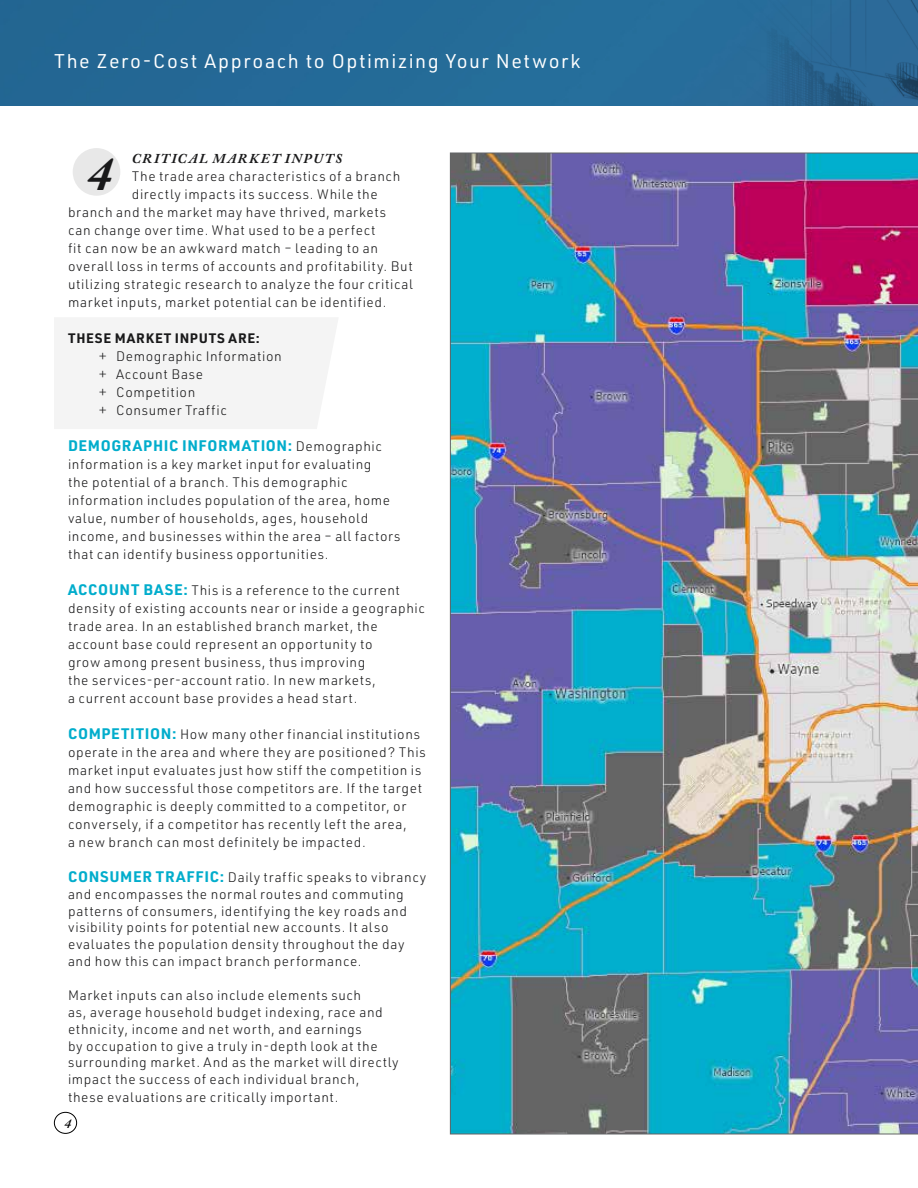
<style>
.page{position:relative;width:918px;height:1188px;background:#fff}
.page>*{position:absolute;margin:0;border:0;box-sizing:border-box;transform-origin:0 0}
.t1{font:italic 700 49.2px "Adobe Caslon Pro";color:#19191a}
.t2{font:19.5px "URWDIN";letter-spacing:.08em;color:#fff}
.t3{font:700 15px "URWDIN";letter-spacing:.04em;color:#02adcc}
.t4{font:300 13.5px/18px "URWDIN";letter-spacing:.045em;color:#19191a}
.t5{font:700 13.5px "URWDIN";letter-spacing:.06em;color:#19191a}
.t6{font:italic 700 13.5px "Adobe Caslon Pro";letter-spacing:.125em;color:#19191a}
.t7{font:italic 600 13.5px "Adobe Caslon Pro";color:#000}
.s1{font-weight:300;font-size:13.5px;color:#19191a}
.s2{font-weight:700;font-size:15px;color:#02adcc}
</style>
<div class="page">
<div style="left:54px;top:318px;width:284px;height:111px;background:#f4f4f4"></div>
<div style="left:73px;top:148px;width:47px;height:48px;background:#e8e8e8;border-radius:50%"></div>
<div style="left:0;top:0;width:738px;height:106px;background:#246a98"></div>
<img style="left:738px;top:0;width:180px;height:106px">
<img style="left:450px;top:153px;width:468px;height:981px">
<svg style="left:54px;top:1112px;width:23px;height:21px"></svg>
<div style="left:54px;top:1112px;width:23px;height:22px;border:1px solid #000;border-radius:50%"></div>
<h2 class="t2" style="left:54px;top:48px;width:528px">The Zero-Cost Approach to Optimizing Your Network</h2>
<p class="t6" style="left:132px;top:150px;width:212px">CRITICAL MARKET INPUTS</p>
<p class="t4" style="left:132px;top:167px;width:270px">The trade area characteristics of a branch</p>
<p class="t4" style="left:132px;top:185px;width:247px">directly impacts its success. While the</p>
<p class="t4" style="left:68px;top:203px;width:320px">branch and the market may have thrived, markets</p>
<p class="t4" style="left:68px;top:221px;width:309px">can change over time. What used to be a perfect</p>
<p class="t4" style="left:68px;top:239px;width:311px">fit can now be an awkward match – leading to an</p>
<p class="t4" style="left:68px;top:257px;width:346px">overall loss in terms of accounts and profitability. But</p>
<p class="t4" style="left:68px;top:275px;width:346px">utilizing strategic research to analyze the four critical</p>
<p class="t4" style="left:68px;top:293px;width:320px">market inputs, market potential can be identified.</p>
<p class="t5" style="left:68px;top:329px;width:193px">THESE MARKET INPUTS ARE:</p>
<p class="t4" style="left:99px;top:347px;width:184px">+ Demographic Information + Account Base<br>+ Competition<br>+ Consumer Traffic</p>
<p class="t3" style="left:68px;top:435px;width:315px">DEMOGRAPHIC INFORMATION: <span class="s1">Demographic</span></p>
<p class="t4" style="left:68px;top:455px;width:334px">information is a key market input for evaluating<br>the potential of a branch. This demographic information includes population of the area, home value, number of households, ages, household income, and businesses within the area – all factors that can identify business opportunities.</p>
<p class="t4" style="left:68px;top:581px;width:358px"><span class="s2">ACCOUNT BASE:</span> This is a reference to the current density of existing accounts near or inside a geographic trade area. In an established branch market, the account base could represent an opportunity to<br>grow among present business, thus improving<br>the services-per-account ratio. In new markets,<br>a current account base provides a head start.</p>
<p class="t4" style="left:68px;top:725px;width:359px"><span class="s2">COMPETITION:</span> How many other financial institutions operate in the area and where they are positioned? This market input evaluates just how stiff the competition is and how successful those competitors are. If the target demographic is deeply committed to a competitor, or conversely, if a competitor has recently left the area,<br>a new branch can most definitely be impacted.</p>
<p class="t4" style="left:68px;top:868px;width:360px;line-height:16.8px"><span class="s2">CONSUMER TRAFFIC:</span> Daily traffic speaks to vibrancy and encompasses the normal routes and commuting patterns of consumers, identifying the key roads and visibility points for potential new accounts. It also evaluates the population density throughout the day and how this can impact branch performance.</p>
<p class="t4" style="left:68px;top:986px;width:332px;line-height:17.1px">Market inputs can also include elements such<br>as, average household budget indexing, race and ethnicity, income and net worth, and earnings<br>by occupation to give a truly in-depth look at the surrounding market. And as the market will directly impact the success of each individual branch,<br>these evaluations are critically important.</p>
<h1 class="t1" style="left:88px;top:145px;width:26px">4</h1>
<p class="t7" style="left:65px;top:1116px;width:8px">4</p>
</div>
